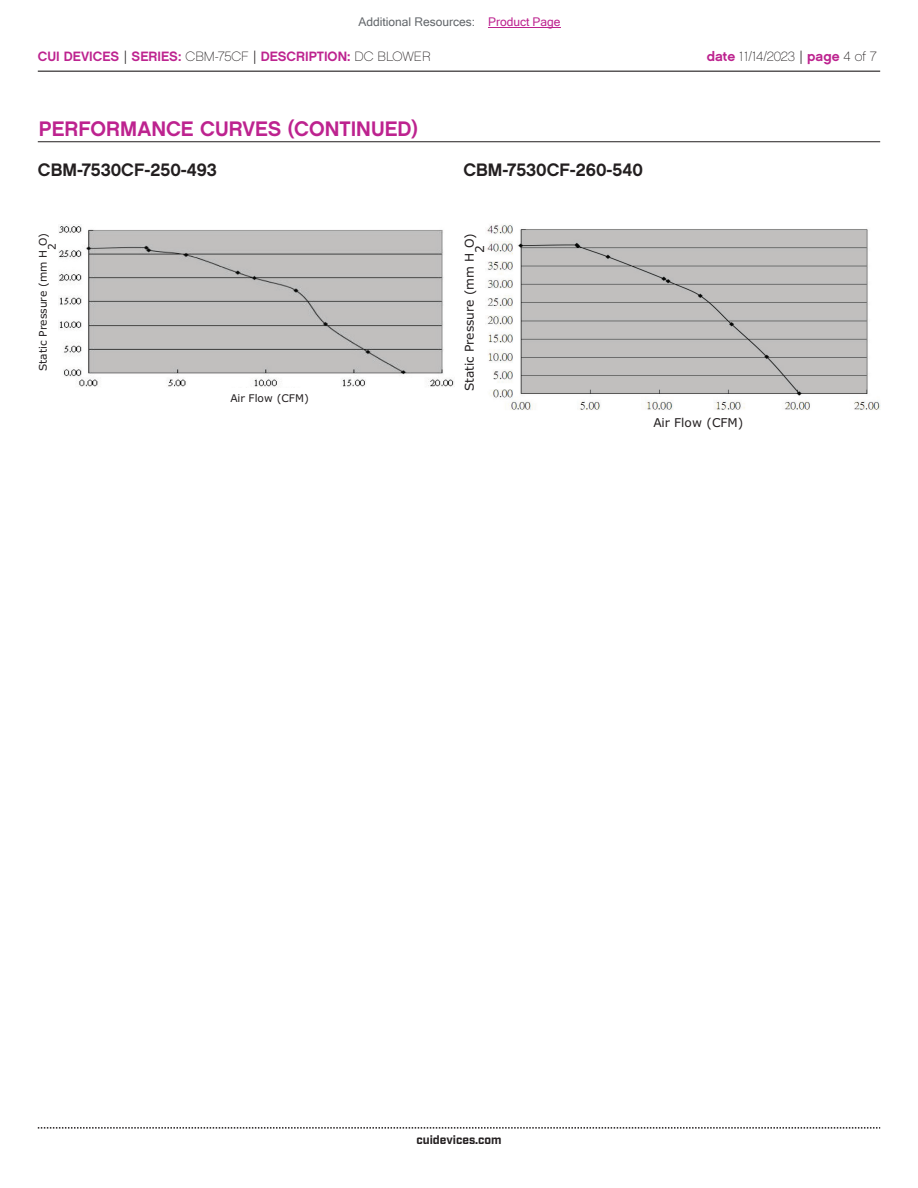
<style>
.page{position:relative;width:918px;height:1188px;background:#fff}
.page>*{position:absolute;margin:0;border:0;box-sizing:border-box;transform-origin:0 0}
.t1{font:21px "Chalet New York Nineteen Sixty";color:#bd238f}
.t2{font:18px "Chalet New York Nineteen Sixty";color:#231f20}
.t3{font:13.5px "Chalet New York Nineteen Sixty";color:#bd238f}
.t4{font:13.5px "Chalet Paris Nineteen Sixty";letter-spacing:-.005em;color:#231f20}
.t5{font:12.15px/10.1px "Verdana";color:#231f20}
.t6{font:12px "Microsoft Sans Serif";color:#63676b}
.t7{font:700 12px "Industry";color:#231f20}
.t8{font:10.65px/8.7px "Verdana";color:#231f20}
.s1{color:#bd238f}
.s2{font-family:"Industry";color:#231f20}
.s3{font-family:"Chalet Paris Nineteen Sixty";color:#231f20}
.s4{font-family:"Chalet New York Nineteen Sixty";color:#bd238f}
.s5{font-family:"Industry"}
</style>
<div class="page">
<hr style="left:38px;top:71px;width:842px;height:1px;background:#231f20">
<svg style="left:38px;top:1127px;width:842px;height:2px"></svg>
<hr style="left:38px;top:141px;width:842px;height:1px;background:#231f20">
<img style="left:486px;top:224px;width:394px;height:186px">
<img style="left:58px;top:226px;width:396px;height:161px">
<hr style="left:488px;top:27px;width:73px;height:1px;background:#bd238f">
<p class="t6" style="left:358px;top:15px;width:204px">Additional Resources: <span class="s1">Product Page</span></p>
<p class="t3" style="left:38px;top:47px;width:394px">CUI DEVICES <span class="s2">|</span> SERIES: <span class="s3">CBM-75CF</span> <span class="s2">|</span> DESCRIPTION: <span class="s3">DC BLOWER</span></p>
<p class="t4" style="left:707px;top:48px;width:172px"><span class="s4">date</span> 11/14/2023 <span class="s5">|</span> <span class="s4">page</span> 4 of 7</p>
<h1 class="t1" style="left:39px;top:115px;width:380px">PERFORMANCE CURVES (CONTINUED)</h1>
<h2 class="t2" style="left:38px;top:158px;width:180px">CBM-7530CF-250-493</h2>
<p class="t8" style="left:39px;top:250px;width:18px;text-indent:-121px;rotate:-90deg">Static Pressure (mm H O)<br>2</p>
<p class="t8" style="left:230px;top:394px;width:80px">Air Flow (CFM)</p>
<h2 class="t2" style="left:464px;top:158px;width:181px">CBM-7530CF-260-540</h2>
<p class="t5" style="left:464px;top:253px;width:21px;text-indent:-139px;rotate:-90deg">Static Pressure (mm H O)<br>2</p>
<p class="t5" style="left:653px;top:418px;width:91px">Air Flow (CFM)</p>
<p class="t7" style="left:416px;top:1132px;width:87px">cuidevices.com</p>
</div>
